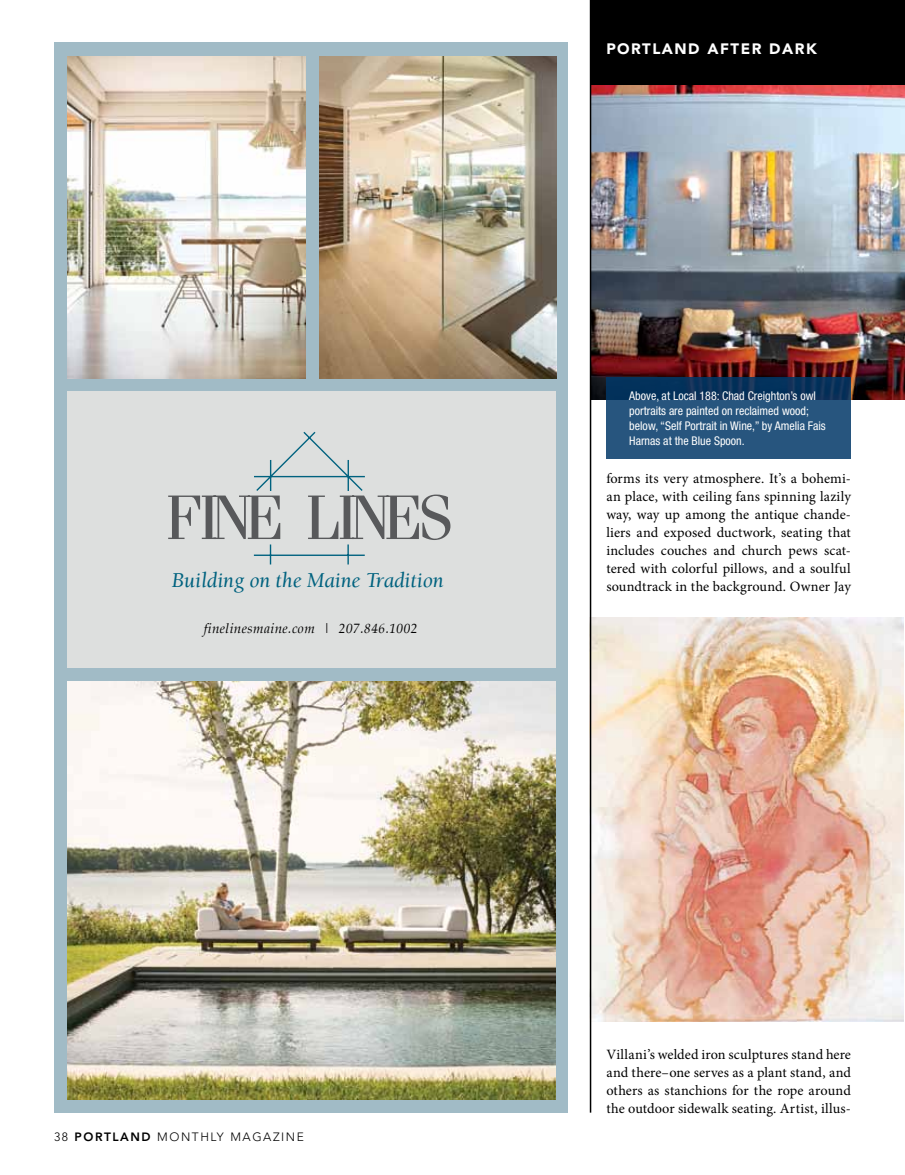
<style>
.page{position:relative;width:905px;height:1175px;background:#fff}
.page>*{position:absolute;margin:0;border:0;box-sizing:border-box;transform-origin:0 0}
.t1{font:italic 21.75px "Berkeley";letter-spacing:-.005em;color:#00627f}
.t2{font:900 15px "Avenir";letter-spacing:.1em;color:#fff}
.t3{font:14.25px/18px "Minion Pro";letter-spacing:.01em;color:#000;text-align:justify}
.t4{font:italic 13.5px "Palatino";letter-spacing:.03em;color:#000}
.t5{font:condensed 12px/15px "Helvetica Neue";color:#fff}
.t6{font:300 12px "Avenir";letter-spacing:.13em;color:#000}
.s1{font-weight:800}
</style>
<div class="page">
<div style="left:54px;top:43px;width:513px;height:1069px;background:#a1bbc6"></div>
<img style="left:67px;top:681px;width:488px;height:418px">
<img style="left:67px;top:56px;width:239px;height:322px">
<div style="left:67px;top:391px;width:488px;height:276px;background:#dddfde"></div>
<svg style="left:168px;top:431px;width:282px;height:134px"></svg>
<img style="left:319px;top:56px;width:237px;height:322px">
<img style="left:591px;top:85px;width:313px;height:314px">
<img style="left:591px;top:617px;width:312px;height:404px">
<svg style="left:606px;top:378px;width:244px;height:81px;background:#1e4b74"></svg>
<div style="left:590px;top:0;width:314px;height:85px;background:#000"></div>
<hr style="left:589px;top:0;width:2px;height:1112px;background:#000">
<h1 class="t1" style="left:172px;top:569px;width:273px">Building on the Maine Tradition</h1>
<p class="t4" style="left:204px;top:617px;width:215px">finelinesmaine.com | 207.846.1002</p>
<p class="t2" style="left:606px;top:40px;width:212px">PORTLAND AFTER DARK</p>
<p class="t5" style="left:629px;top:388px;width:198px">Above, at Local 188: Chad Creighton’s owl portraits are painted on reclaimed wood; below, “Self Portrait in Wine,” by Amelia Fais Harnas at the Blue Spoon.</p>
<p class="t3" style="left:606px;top:470px;width:246px">forms its very atmosphere. It’s a bohemi&shy;an place, with ceiling fans spinning lazily way, way up among the antique chande&shy;liers and exposed ductwork, seating that includes couches and church pews scat&shy;tered with colorful pillows, and a soulful soundtrack in the background. Owner Jay</p>
<p class="t6" style="left:54px;top:1129px;width:251px">38 <span class="s1">PORTLAND</span> MONTHLY MAGAZINE</p>
<p class="t3" style="left:606px;top:1046px;width:246px">Villani’s welded iron sculptures stand here and there–one serves as a plant stand, and others as stanchions for the rope around the outdoor sidewalk seating. Artist, illus-</p>
</div>
